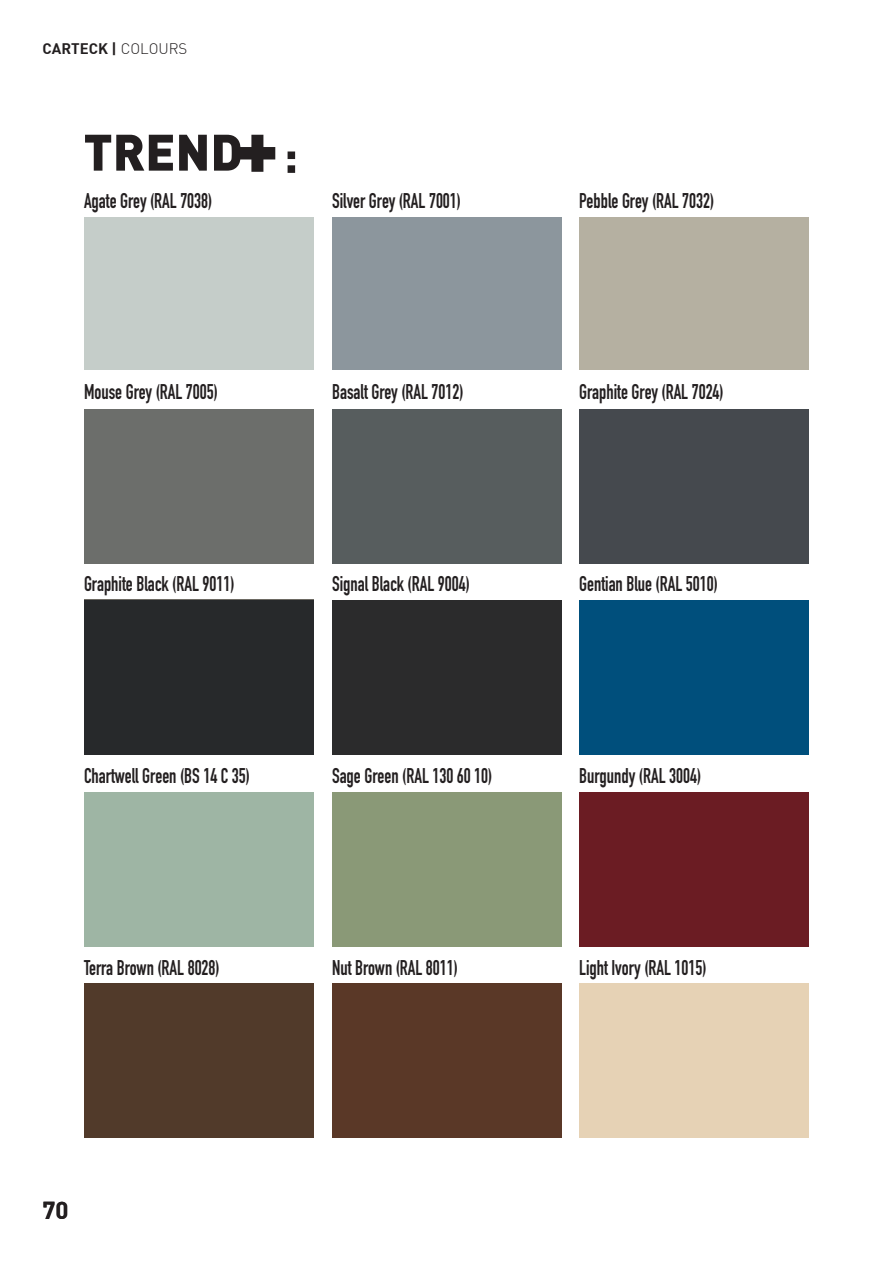
<style>
.page{position:relative;width:893px;height:1263px;background:#fff}
.page>*{position:absolute;margin:0;border:0;box-sizing:border-box;transform-origin:0 0}
.t1{font:51px "DIN Bold";color:#231f20}
.t2{font:24px "DIN Bold";color:#231f20}
.t3{font:700 21px "DIN Condensed";color:#231f20;scale:.89 1}
.t4{font:15px "DIN Bold";color:#231f20}
.s1{font-family:"DIN";font-weight:300}
</style>
<div class="page">
<svg style="left:85px;top:135px;width:190px;height:37px"></svg>
<div style="left:84px;top:409px;width:230px;height:154px;background:#6c6e6b"></div>
<div style="left:332px;top:409px;width:230px;height:154px;background:#575d5e"></div>
<div style="left:579px;top:409px;width:230px;height:154px;background:#45494e"></div>
<div style="left:84px;top:218px;width:230px;height:152px;background:#c5cdc9"></div>
<div style="left:579px;top:218px;width:230px;height:152px;background:#b5b0a1"></div>
<div style="left:332px;top:218px;width:230px;height:152px;background:#8c969d"></div>
<div style="left:84px;top:983px;width:230px;height:154px;background:#513a2a"></div>
<div style="left:332px;top:983px;width:230px;height:154px;background:#5a3827"></div>
<div style="left:579px;top:983px;width:230px;height:154px;background:#e6d2b5"></div>
<div style="left:84px;top:792px;width:230px;height:154px;background:#9eb5a4"></div>
<div style="left:332px;top:792px;width:230px;height:154px;background:#8a9977"></div>
<div style="left:579px;top:792px;width:230px;height:154px;background:#6b1c23"></div>
<div style="left:84px;top:600px;width:230px;height:154px;background:#27292b"></div>
<div style="left:332px;top:600px;width:230px;height:154px;background:#2b2b2c"></div>
<div style="left:579px;top:600px;width:230px;height:154px;background:#004f7c"></div>
<p class="t4" style="left:43px;top:38px;width:146px">CARTECK | <span class="s1">COLOURS</span></p>
<h1 class="t1" style="left:283px;top:121px;width:17px">:</h1>
<p class="t3" style="left:84px;top:187px;width:146px">Agate Grey (RAL 7038)</p>
<p class="t3" style="left:332px;top:187px;width:146px">Silver Grey (RAL 7001)</p>
<p class="t3" style="left:579px;top:187px;width:153px">Pebble Grey (RAL 7032)</p>
<p class="t3" style="left:84px;top:377px;width:152px">Mouse Grey (RAL 7005)</p>
<p class="t3" style="left:332px;top:377px;width:149px">Basalt Grey (RAL 7012)</p>
<p class="t3" style="left:579px;top:377px;width:164px">Graphite Grey (RAL 7024)</p>
<p class="t3" style="left:84px;top:570px;width:171px">Graphite Black (RAL 9011)</p>
<p class="t3" style="left:332px;top:570px;width:156px">Signal Black (RAL 9004)</p>
<p class="t3" style="left:579px;top:570px;width:157px">Gentian Blue (RAL 5010)</p>
<p class="t3" style="left:84px;top:761px;width:188px">Chartwell Green (BS 14 C 35)</p>
<p class="t3" style="left:332px;top:761px;width:182px">Sage Green (RAL 130 60 10)</p>
<p class="t3" style="left:579px;top:761px;width:139px">Burgundy (RAL 3004)</p>
<p class="t3" style="left:84px;top:953px;width:154px">Terra Brown (RAL 8028)</p>
<p class="t3" style="left:332px;top:953px;width:143px">Nut Brown (RAL 8011)</p>
<p class="t3" style="left:579px;top:953px;width:145px">Light Ivory (RAL 1015)</p>
<p class="t2" style="left:43px;top:1195px;width:28px">70</p>
</div>
